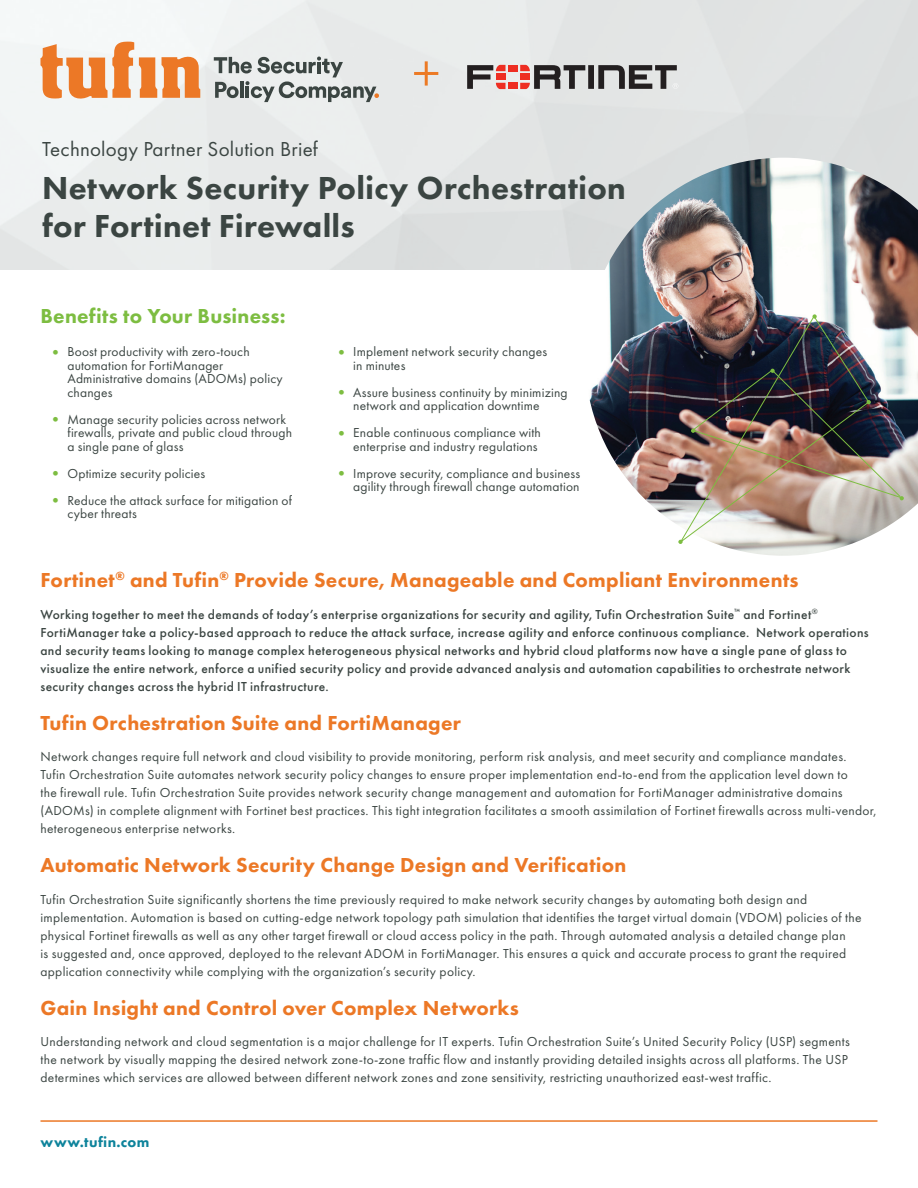
<style>
.page{position:relative;width:918px;height:1188px;background:#fff}
.page>*{position:absolute;margin:0;border:0;box-sizing:border-box;transform-origin:0 0}
.t1{font:800 33px/37.5px "Futura PT";letter-spacing:.01em;color:#3b4542}
.t2{font:800 21px "Futura PT";letter-spacing:.01em;color:#ec7826}
.t3{font:21px "Futura PT";letter-spacing:.01em;color:#3b4542}
.t4{font:800 21px "Futura PT";letter-spacing:.01em;color:#7dbd41}
.t5{font:800 15px "Futura PT";letter-spacing:.025em;color:#0d839b}
.t6{font:13.5px/18px "Futura PT";letter-spacing:.02em;color:#3b4542}
.t7{font:500 13.5px/18px "Futura PT";letter-spacing:.025em;color:#3b4542}
.s1{font-size:16.8px;color:#7dbd41}
</style>
<div class="page">
<img style="left:0;top:0;width:918px;height:270px">
<svg style="left:40px;top:41px;width:160px;height:60px"></svg>
<svg style="left:214px;top:57px;width:165px;height:45px;background:#b7bcba"></svg>
<hr style="left:40px;top:1120px;width:838px;height:2px;background:#ec7826">
<img style="left:585px;top:158px;width:333px;height:398px">
<hr style="left:425px;top:61px;width:3px;height:25px;background:#ec7a25">
<hr style="left:414px;top:72px;width:24px;height:3px;background:#ec7a25">
<img style="left:678px;top:314px;width:226px;height:230px">
<div style="left:508px;top:65px;width:10px;height:6px;background:#ee2e22"></div>
<div style="left:508px;top:83px;width:10px;height:6px;background:#ee2e22"></div>
<svg style="left:467px;top:65px;width:39px;height:24px"></svg>
<svg style="left:520px;top:65px;width:158px;height:24px;background:#8c8282"></svg>
<h2 class="t3" style="left:42px;top:137px;width:278px">Technology Partner Solution Brief</h2>
<h1 class="t1" style="left:42px;top:169px;width:585px">Network Security Policy Orchestration for Fortinet Firewalls</h1>
<h2 class="t4" style="left:40px;top:303px;width:247px">Benefits to Your Business:</h2>
<p class="t6" style="left:68px;top:345px;width:217px;line-height:13.5px;text-indent:-20px"><span class="s1">•</span> Boost productivity with zero-touch automation for FortiManager<br>Administrative domains (ADOMs) policy changes</p>
<p class="t6" style="left:68px;top:413px;width:226px;line-height:13.5px;text-indent:-20px"><span class="s1">•</span> Manage security policies across network firewalls, private and public cloud through a single pane of glass</p>
<p class="t6" style="left:47px;top:464px;width:160px"><span class="s1">•</span> Optimize security policies</p>
<p class="t6" style="left:68px;top:494px;width:226px;line-height:13.5px;text-indent:-20px"><span class="s1">•</span> Reduce the attack surface for mitigation of cyber threats</p>
<p class="t6" style="left:353px;top:345px;width:196px;line-height:13.5px;text-indent:-20px"><span class="s1">•</span> Implement network security changes in minutes</p>
<p class="t6" style="left:333px;top:386px;width:236px;line-height:13.5px;text-align:center"><span class="s1">•</span> Assure business continuity by minimizing network and application downtime</p>
<p class="t6" style="left:333px;top:426px;width:209px;line-height:13.5px;text-align:right"><span class="s1">•</span> Enable continuous compliance with enterprise and industry regulations</p>
<p class="t6" style="left:333px;top:467px;width:249px;line-height:13.5px;text-align:right"><span class="s1">•</span> Improve security, compliance and business agility through firewall change automation</p>
<h2 class="t2" style="left:40px;top:567px;width:760px">Fortinet<sup>®</sup> and Tufin<sup>®</sup> Provide Secure, Manageable and Compliant Environments</h2>
<p class="t7" style="left:40px;top:605px;width:830px">Working together to meet the demands of today’s enterprise organizations for security and agility, Tufin Orchestration Suite<sup>™</sup> and Fortinet<sup>® </sup>FortiManager take a policy-based approach to reduce the attack surface, increase agility and enforce continuous compliance. Network operations and security teams looking to manage complex heterogeneous physical networks and hybrid cloud platforms now have a single pane of glass to visualize the entire network, enforce a unified security policy and provide advanced analysis and automation capabilities to orchestrate network security changes across the hybrid IT infrastructure.</p>
<h2 class="t2" style="left:41px;top:709px;width:422px">Tufin Orchestration Suite and FortiManager</h2>
<p class="t6" style="left:41px;top:748px;width:838px">Network changes require full network and cloud visibility to provide monitoring, perform risk analysis, and meet security and compliance mandates.<br>Tufin Orchestration Suite automates network security policy changes to ensure proper implementation end-to-end from the application level down to<br>the firewall rule. Tufin Orchestration Suite provides network security change management and automation for FortiManager administrative domains (ADOMs) in complete alignment with Fortinet best practices. This tight integration facilitates a smooth assimilation of Fortinet firewalls across multi-vendor, heterogeneous enterprise networks.</p>
<h2 class="t2" style="left:41px;top:852px;width:587px">Automatic Network Security Change Design and Verification</h2>
<p class="t6" style="left:41px;top:890px;width:823px">Tufin Orchestration Suite significantly shortens the time previously required to make network security changes by automating both design and implementation. Automation is based on cutting-edge network topology path simulation that identifies the target virtual domain (VDOM) policies of the physical Fortinet firewalls as well as any other target firewall or cloud access policy in the path. Through automated analysis a detailed change plan<br>is suggested and, once approved, deployed to the relevant ADOM in FortiManager. This ensures a quick and accurate process to grant the required application connectivity while complying with the organization’s security policy.</p>
<h2 class="t2" style="left:41px;top:994px;width:480px">Gain Insight and Control over Complex Networks</h2>
<p class="t6" style="left:41px;top:1033px;width:811px">Understanding network and cloud segmentation is a major challenge for IT experts. Tufin Orchestration Suite’s United Security Policy (USP) segments the network by visually mapping the desired network zone-to-zone traffic flow and instantly providing detailed insights across all platforms. The USP determines which services are allowed between different network zones and zone sensitivity, restricting unauthorized east-west traffic.</p>
<p class="t5" style="left:40px;top:1133px;width:110px">www.tufin.com</p>
</div>
